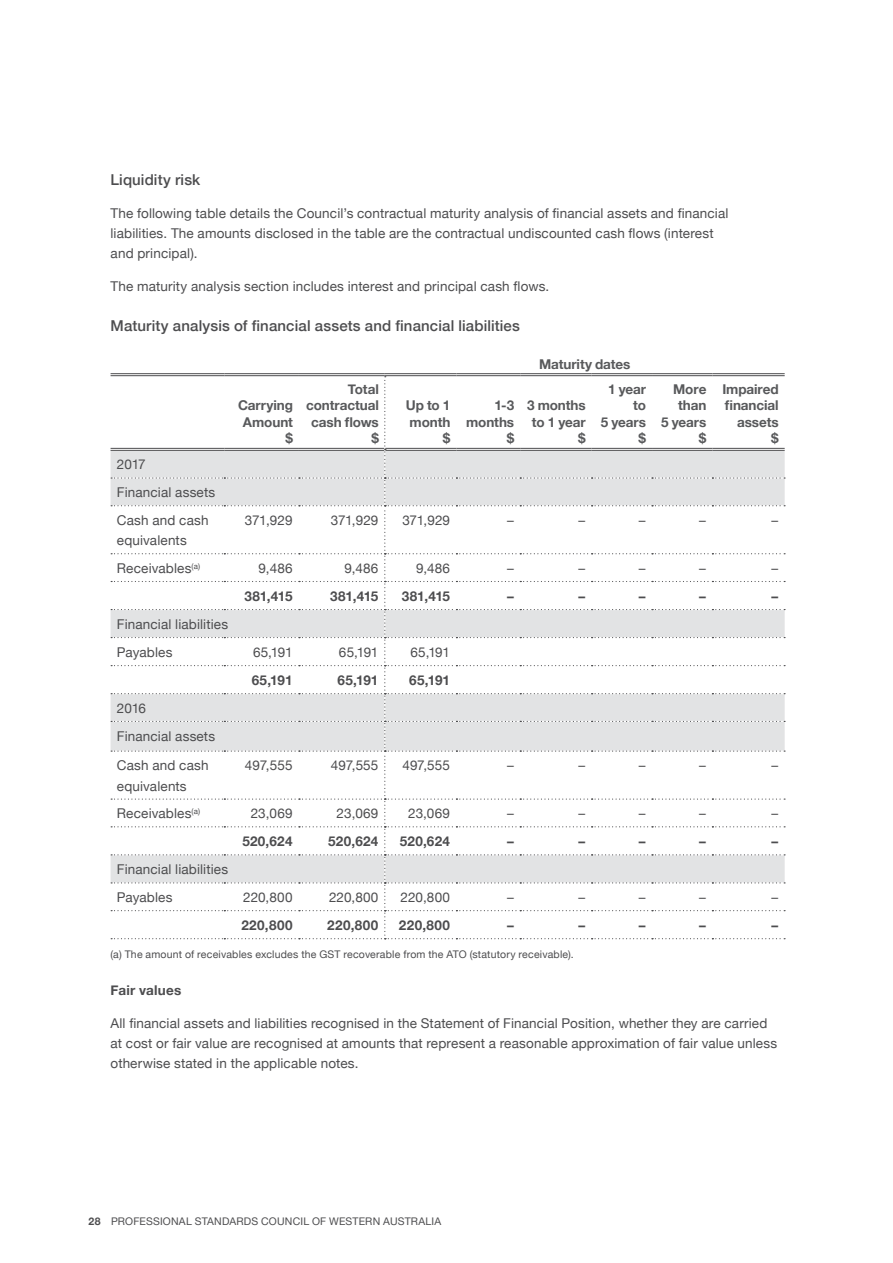
<style>
.page{position:relative;width:893px;height:1263px;background:#fff}
.page>*{position:absolute;margin:0;border:0;box-sizing:border-box;transform-origin:0 0}
.D_Head{font:500 15px "Helvetica Neue";letter-spacing:.01em;color:#4d4d4f}
.body{font:13.5px/20.2px "Helvetica Neue";letter-spacing:.01em;color:#4d4d4f}
.Table_Header_Row{font:700 13.5px/16.5px "Helvetica Neue";letter-spacing:-.01em;color:#58595b;text-align:right}
.body-2{font:700 13.5px "Helvetica Neue";letter-spacing:.02em;color:#4d4d4f}
.E_Head{font:700 13.5px "Helvetica Neue";letter-spacing:.015em;color:#4d4d4f}
.Notes{font:10.5px "Helvetica Neue";letter-spacing:.02em;color:#4d4d4f}
.s1{font-weight:700}
</style>
<div class="page">
<hr style="left:111px;top:373px;width:113px;height:1px;background:#4d4d4f">
<hr style="left:111px;top:375px;width:113px;height:1px;background:#4d4d4f">
<hr style="left:224px;top:373px;width:75px;height:1px;background:#4d4d4f">
<hr style="left:224px;top:375px;width:75px;height:1px;background:#4d4d4f">
<hr style="left:299px;top:373px;width:86px;height:1px;background:#4d4d4f">
<hr style="left:299px;top:375px;width:86px;height:1px;background:#4d4d4f">
<hr style="left:385px;top:373px;width:71px;height:1px;background:#4d4d4f">
<hr style="left:385px;top:375px;width:71px;height:1px;background:#4d4d4f">
<hr style="left:456px;top:373px;width:64px;height:1px;background:#4d4d4f">
<hr style="left:456px;top:375px;width:64px;height:1px;background:#4d4d4f">
<hr style="left:520px;top:373px;width:72px;height:1px;background:#4d4d4f">
<hr style="left:520px;top:375px;width:72px;height:1px;background:#4d4d4f">
<hr style="left:592px;top:373px;width:60px;height:1px;background:#4d4d4f">
<hr style="left:592px;top:375px;width:60px;height:1px;background:#4d4d4f">
<hr style="left:652px;top:373px;width:60px;height:1px;background:#4d4d4f">
<hr style="left:652px;top:375px;width:60px;height:1px;background:#4d4d4f">
<hr style="left:712px;top:373px;width:73px;height:1px;background:#4d4d4f">
<hr style="left:712px;top:375px;width:73px;height:1px;background:#4d4d4f">
<svg style="left:111px;top:376px;width:674px;height:563px"></svg>
<p class="D_Head" style="left:111px;top:167px;width:91px">Liquidity risk</p>
<p class="body" style="left:111px;top:204px;width:619px">The following table details the Council’s contractual maturity analysis of financial assets and financial liabilities. The amounts disclosed in the table are the contractual undiscounted cash flows (interest and principal).</p>
<p class="body" style="left:111px;top:277px;width:440px">The maturity analysis section includes interest and principal cash flows.</p>
<p class="D_Head" style="left:111px;top:313px;width:411px">Maturity analysis of financial assets and financial liabilities</p>
<p class="Table_Header_Row" style="left:539px;top:356px;width:93px">Maturity dates</p>
<p class="Table_Header_Row" style="left:238px;top:398px;width:56px">Carrying<br>Amount $</p>
<p class="Table_Header_Row" style="left:601px;top:381px;width:47px">1 year to<br>5 years $</p>
<p class="Table_Header_Row" style="left:661px;top:381px;width:47px">More than<br>5 years $</p>
<p class="Table_Header_Row" style="left:722px;top:381px;width:58px">Impaired financial assets<br>$</p>
<p class="Table_Header_Row" style="left:306px;top:381px;width:74px">Total contractual cash flows $</p>
<p class="Table_Header_Row" style="left:406px;top:398px;width:46px">Up to 1 month $</p>
<p class="Table_Header_Row" style="left:466px;top:398px;width:49px">1-3 months $</p>
<p class="Table_Header_Row" style="left:527px;top:398px;width:60px">3 months to 1 year $</p>
<p class="body" style="left:117px;top:455px;width:30px">2017</p>
<p class="body" style="left:117px;top:483px;width:100px">Financial assets</p>
<p class="body" style="left:117px;top:511px;width:93px">Cash and cash equivalents</p>
<p class="body" style="left:245px;top:511px;width:49px">371,929</p>
<p class="body" style="left:331px;top:511px;width:49px">371,929</p>
<p class="body" style="left:402px;top:511px;width:49px">371,929</p>
<p class="body" style="left:507px;top:511px;width:8px">–</p>
<p class="body" style="left:578px;top:511px;width:8px">–</p>
<p class="body" style="left:639px;top:511px;width:8px">–</p>
<p class="body" style="left:699px;top:511px;width:8px">–</p>
<p class="body" style="left:771px;top:511px;width:8px">–</p>
<p class="body" style="left:117px;top:559px;width:85px">Receivables<sup>(a)</sup></p>
<p class="body" style="left:259px;top:559px;width:35px">9,486</p>
<p class="body" style="left:344px;top:559px;width:35px">9,486</p>
<p class="body" style="left:416px;top:559px;width:35px">9,486</p>
<p class="body" style="left:507px;top:559px;width:8px">–</p>
<p class="body" style="left:578px;top:559px;width:8px">–</p>
<p class="body" style="left:639px;top:559px;width:8px">–</p>
<p class="body" style="left:699px;top:559px;width:8px">–</p>
<p class="body" style="left:771px;top:559px;width:8px">–</p>
<p class="body-2" style="left:244px;top:586px;width:50px">381,415</p>
<p class="body-2" style="left:330px;top:586px;width:50px">381,415</p>
<p class="body-2" style="left:402px;top:586px;width:50px">381,415</p>
<p class="body-2" style="left:507px;top:586px;width:8px">–</p>
<p class="body-2" style="left:578px;top:586px;width:8px">–</p>
<p class="body-2" style="left:639px;top:586px;width:8px">–</p>
<p class="body-2" style="left:699px;top:586px;width:8px">–</p>
<p class="body-2" style="left:771px;top:586px;width:8px">–</p>
<p class="body" style="left:117px;top:615px;width:113px">Financial liabilities</p>
<p class="body" style="left:117px;top:643px;width:57px">Payables</p>
<p class="body" style="left:253px;top:643px;width:41px">65,191</p>
<p class="body" style="left:339px;top:643px;width:41px">65,191</p>
<p class="body" style="left:411px;top:643px;width:41px">65,191</p>
<p class="body-2" style="left:252px;top:670px;width:42px">65,191</p>
<p class="body-2" style="left:338px;top:670px;width:42px">65,191</p>
<p class="body-2" style="left:409px;top:670px;width:42px">65,191</p>
<p class="body" style="left:117px;top:699px;width:31px">2016</p>
<p class="body" style="left:117px;top:726px;width:100px">Financial assets</p>
<p class="body" style="left:117px;top:756px;width:93px">Cash and cash equivalents</p>
<p class="body" style="left:245px;top:756px;width:49px">497,555</p>
<p class="body" style="left:331px;top:756px;width:49px">497,555</p>
<p class="body" style="left:402px;top:756px;width:49px">497,555</p>
<p class="body" style="left:507px;top:756px;width:8px">–</p>
<p class="body" style="left:578px;top:756px;width:8px">–</p>
<p class="body" style="left:639px;top:756px;width:8px">–</p>
<p class="body" style="left:699px;top:756px;width:8px">–</p>
<p class="body" style="left:771px;top:756px;width:8px">–</p>
<p class="body" style="left:117px;top:804px;width:85px">Receivables<sup>(a)</sup></p>
<p class="body" style="left:251px;top:804px;width:43px">23,069</p>
<p class="body" style="left:337px;top:804px;width:43px">23,069</p>
<p class="body" style="left:408px;top:804px;width:43px">23,069</p>
<p class="body" style="left:507px;top:804px;width:8px">–</p>
<p class="body" style="left:578px;top:804px;width:8px">–</p>
<p class="body" style="left:639px;top:804px;width:8px">–</p>
<p class="body" style="left:699px;top:804px;width:8px">–</p>
<p class="body" style="left:771px;top:804px;width:8px">–</p>
<p class="body-2" style="left:242px;top:831px;width:52px">520,624</p>
<p class="body-2" style="left:328px;top:831px;width:52px">520,624</p>
<p class="body-2" style="left:400px;top:831px;width:52px">520,624</p>
<p class="body-2" style="left:507px;top:831px;width:8px">–</p>
<p class="body-2" style="left:578px;top:831px;width:8px">–</p>
<p class="body-2" style="left:639px;top:831px;width:8px">–</p>
<p class="body-2" style="left:699px;top:831px;width:8px">–</p>
<p class="body-2" style="left:771px;top:831px;width:8px">–</p>
<p class="body" style="left:117px;top:860px;width:113px">Financial liabilities</p>
<p class="body" style="left:117px;top:888px;width:57px">Payables</p>
<p class="body" style="left:243px;top:888px;width:51px">220,800</p>
<p class="body" style="left:329px;top:888px;width:51px">220,800</p>
<p class="body" style="left:401px;top:888px;width:51px">220,800</p>
<p class="body" style="left:507px;top:888px;width:8px">–</p>
<p class="body" style="left:578px;top:888px;width:8px">–</p>
<p class="body" style="left:639px;top:888px;width:8px">–</p>
<p class="body" style="left:699px;top:888px;width:8px">–</p>
<p class="body" style="left:771px;top:888px;width:8px">–</p>
<p class="body-2" style="left:241px;top:915px;width:53px">220,800</p>
<p class="body-2" style="left:327px;top:915px;width:53px">220,800</p>
<p class="body-2" style="left:399px;top:915px;width:53px">220,800</p>
<p class="body-2" style="left:507px;top:915px;width:8px">–</p>
<p class="body-2" style="left:578px;top:915px;width:8px">–</p>
<p class="body-2" style="left:639px;top:915px;width:8px">–</p>
<p class="body-2" style="left:699px;top:915px;width:8px">–</p>
<p class="body-2" style="left:771px;top:915px;width:8px">–</p>
<p class="Notes" style="left:111px;top:946px;width:463px">(a) The amount of receivables excludes the GST recoverable from the ATO (statutory receivable).</p>
<p class="E_Head" style="left:111px;top:979px;width:72px">Fair values</p>
<p class="body" style="left:111px;top:1014px;width:668px">All financial assets and liabilities recognised in the Statement of Financial Position, whether they are carried at cost or fair value are recognised at amounts that represent a reasonable approximation of fair value unless otherwise stated in the applicable notes.</p>
<p class="Notes" style="left:88px;top:1214px;width:354px"><span class="s1">28</span> PROFESSIONAL STANDARDS COUNCIL OF WESTERN AUSTRALIA</p>
</div>
